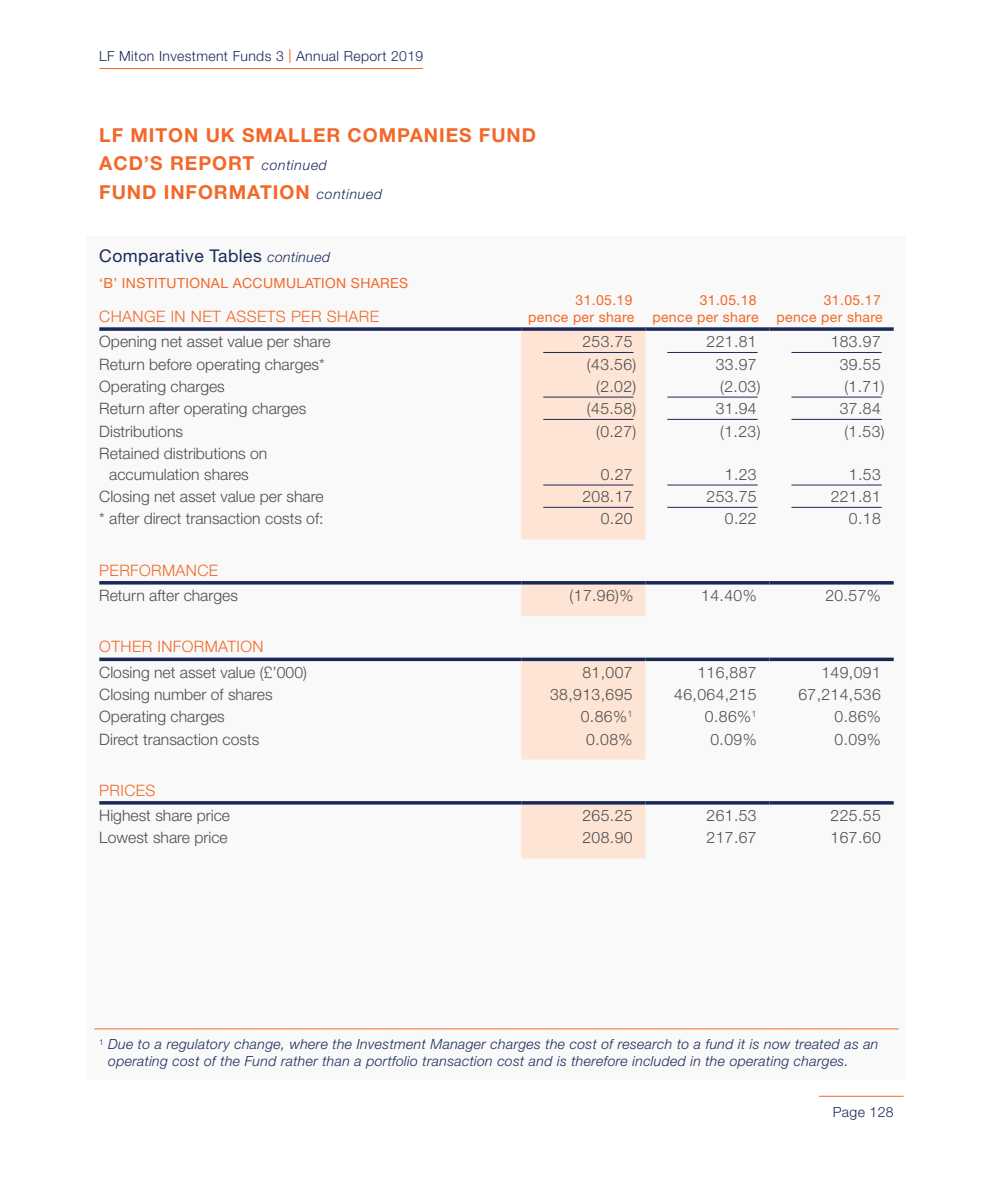
<style>
.page{position:relative;width:993px;height:1191px;background:#fff}
.page>*{position:absolute;margin:0;border:0;box-sizing:border-box;transform-origin:0 0}
.t1{font:700 19.25px/28px "Helvetica Neue";letter-spacing:.05em;color:#f26829}
.t2{font:17.5px "Helvetica Neue";letter-spacing:.025em;color:#1b295a}
.t3{font:300 15.75px/21px "Helvetica Neue";color:#4d4d4f;text-align:center}
.t4{font:300 15.75px "Helvetica Neue";letter-spacing:.025em;color:#f26829}
.t5{font:italic 300 14px/16.8px "Helvetica Neue";letter-spacing:.025em;color:#1b295a}
.t6{font:14px/16.8px "Helvetica Neue";letter-spacing:.025em;color:#f26829;text-align:right}
.t7{font:300 14px "Helvetica Neue";letter-spacing:.025em;color:#1b295a}
.s1{font-weight:400;color:#f26829}
.s2{font-weight:300;font-style:italic;font-size:14px;color:#1b295a}
.s3{font-weight:300;font-style:italic;font-size:14px}
</style>
<div class="page">
<div style="left:87px;top:236px;width:818px;height:843px;background:#f9f9f9"></div>
<hr style="left:99px;top:68px;width:324px;height:1px;background:#f26829">
<hr style="left:818px;top:1095px;width:85px;height:1px;background:#f26829">
<hr style="left:94px;top:1028px;width:804px;height:1px;background:#f26829">
<div style="left:521px;top:331px;width:124px;height:208px;background:#fee4d4"></div>
<svg style="left:99px;top:327px;width:422px;height:4px;background:#36426d"></svg>
<svg style="left:521px;top:327px;width:124px;height:4px"></svg>
<svg style="left:645px;top:327px;width:124px;height:4px"></svg>
<svg style="left:769px;top:327px;width:124px;height:4px"></svg>
<hr style="left:543px;top:352px;width:90px;height:1px;background:#1b295a">
<hr style="left:667px;top:352px;width:90px;height:1px;background:#1b295a">
<hr style="left:791px;top:352px;width:90px;height:1px;background:#1b295a">
<hr style="left:543px;top:397px;width:90px;height:1px;background:#1b295a">
<hr style="left:667px;top:397px;width:90px;height:1px;background:#1b295a">
<hr style="left:791px;top:397px;width:90px;height:1px;background:#1b295a">
<hr style="left:543px;top:419px;width:90px;height:1px;background:#1b295a">
<hr style="left:667px;top:419px;width:90px;height:1px;background:#1b295a">
<hr style="left:791px;top:419px;width:90px;height:1px;background:#1b295a">
<hr style="left:543px;top:485px;width:90px;height:1px;background:#1b295a">
<hr style="left:667px;top:485px;width:90px;height:1px;background:#1b295a">
<hr style="left:791px;top:485px;width:90px;height:1px;background:#1b295a">
<hr style="left:543px;top:507px;width:90px;height:1px;background:#1b295a">
<hr style="left:667px;top:507px;width:90px;height:1px;background:#1b295a">
<hr style="left:791px;top:507px;width:90px;height:1px;background:#1b295a">
<div style="left:521px;top:584px;width:124px;height:32px;background:#fee4d4"></div>
<hr style="left:99px;top:581px;width:422px;height:3px;background:#1b295a">
<hr style="left:521px;top:581px;width:124px;height:3px;background:#1b295a">
<hr style="left:645px;top:581px;width:124px;height:3px;background:#1b295a">
<hr style="left:769px;top:581px;width:124px;height:3px;background:#1b295a">
<div style="left:521px;top:661px;width:124px;height:98px;background:#fee4d4"></div>
<svg style="left:99px;top:657px;width:422px;height:4px;background:#3c4872"></svg>
<svg style="left:521px;top:657px;width:124px;height:4px"></svg>
<svg style="left:645px;top:657px;width:124px;height:4px"></svg>
<svg style="left:769px;top:657px;width:124px;height:4px"></svg>
<div style="left:521px;top:804px;width:124px;height:54px;background:#fee4d4"></div>
<hr style="left:99px;top:801px;width:422px;height:3px;background:#1b295a">
<hr style="left:521px;top:801px;width:124px;height:3px;background:#1b295a">
<hr style="left:645px;top:801px;width:124px;height:3px;background:#1b295a">
<hr style="left:769px;top:801px;width:124px;height:3px;background:#1b295a">
<p class="t7" style="left:99px;top:47px;width:325px">LF Miton Investment Funds 3 <span class="s1">|</span> Annual Report 2019</p>
<p class="t1" style="left:99px;top:121px;width:438px">LF MITON UK SMALLER COMPANIES FUND<br>ACD’S REPORT <span class="s2">continued<br></span>FUND INFORMATION <span class="s2">continued</span></p>
<p class="t2" style="left:99px;top:245px;width:232px">Comparative Tables <span class="s3">continued</span></p>
<p class="t6" style="left:99px;top:275px;width:310px">‘B’ INSTITUTIONAL ACCUMULATION SHARES</p>
<p class="t4" style="left:99px;top:307px;width:281px">CHANGE IN NET ASSETS PER SHARE</p>
<p class="t6" style="left:528px;top:292px;width:108px">31.05.19<br>pence per share</p>
<p class="t6" style="left:652px;top:292px;width:108px">31.05.18<br>pence per share</p>
<p class="t6" style="left:776px;top:292px;width:108px">31.05.17<br>pence per share</p>
<p class="t3" style="left:99px;top:331px;width:233px">Opening net asset value per share</p>
<p class="t3" style="left:582px;top:331px;width:52px">253.75</p>
<p class="t3" style="left:706px;top:331px;width:52px">221.81</p>
<p class="t3" style="left:830px;top:331px;width:52px">183.97</p>
<p class="t3" style="left:99px;top:353px;width:227px">Return before operating charges*</p>
<p class="t3" style="left:586px;top:353px;width:51px">(43.56)</p>
<p class="t3" style="left:715px;top:353px;width:42px">33.97</p>
<p class="t3" style="left:839px;top:353px;width:42px">39.55</p>
<p class="t3" style="left:99px;top:375px;width:127px">Operating charges</p>
<p class="t3" style="left:596px;top:375px;width:42px">(2.02)</p>
<p class="t3" style="left:720px;top:375px;width:42px">(2.03)</p>
<p class="t3" style="left:844px;top:375px;width:42px">(1.71)</p>
<p class="t3" style="left:99px;top:398px;width:208px">Return after operating charges</p>
<p class="t3" style="left:586px;top:398px;width:51px">(45.58)</p>
<p class="t3" style="left:715px;top:398px;width:42px">31.94</p>
<p class="t3" style="left:839px;top:398px;width:42px">37.84</p>
<p class="t3" style="left:99px;top:420px;width:85px">Distributions</p>
<p class="t3" style="left:596px;top:420px;width:42px">(0.27)</p>
<p class="t3" style="left:720px;top:420px;width:42px">(1.23)</p>
<p class="t3" style="left:844px;top:420px;width:42px">(1.53)</p>
<p class="t3" style="left:99px;top:442px;width:170px">Retained distributions on accumulation shares</p>
<p class="t3" style="left:600px;top:463px;width:33px">0.27</p>
<p class="t3" style="left:724px;top:463px;width:33px">1.23</p>
<p class="t3" style="left:848px;top:463px;width:33px">1.53</p>
<p class="t3" style="left:99px;top:486px;width:226px">Closing net asset value per share</p>
<p class="t3" style="left:582px;top:486px;width:52px">208.17</p>
<p class="t3" style="left:706px;top:486px;width:52px">253.75</p>
<p class="t3" style="left:830px;top:486px;width:52px">221.81</p>
<p class="t3" style="left:99px;top:508px;width:226px">* after direct transaction costs of:</p>
<p class="t3" style="left:600px;top:508px;width:33px">0.20</p>
<p class="t3" style="left:724px;top:508px;width:33px">0.22</p>
<p class="t3" style="left:848px;top:508px;width:33px">0.18</p>
<p class="t4" style="left:99px;top:560px;width:120px">PERFORMANCE</p>
<p class="t3" style="left:99px;top:584px;width:140px">Return after charges</p>
<p class="t3" style="left:569px;top:584px;width:65px">(17.96)%</p>
<p class="t3" style="left:701px;top:584px;width:57px">14.40%</p>
<p class="t3" style="left:825px;top:584px;width:57px">20.57%</p>
<p class="t4" style="left:99px;top:637px;width:166px">OTHER INFORMATION</p>
<p class="t3" style="left:99px;top:661px;width:209px">Closing net asset value (£’000)</p>
<p class="t3" style="left:582px;top:661px;width:52px">81,007</p>
<p class="t3" style="left:697px;top:661px;width:61px">116,887</p>
<p class="t3" style="left:821px;top:661px;width:61px">149,091</p>
<p class="t3" style="left:99px;top:683px;width:175px">Closing number of shares</p>
<p class="t3" style="left:550px;top:683px;width:84px">38,913,695</p>
<p class="t3" style="left:674px;top:683px;width:84px">46,064,215</p>
<p class="t3" style="left:798px;top:683px;width:84px">67,214,536</p>
<p class="t3" style="left:99px;top:706px;width:127px">Operating charges</p>
<p class="t3" style="left:580px;top:706px;width:53px">0.86%<sup>1</sup></p>
<p class="t3" style="left:704px;top:706px;width:53px">0.86%<sup>1</sup></p>
<p class="t3" style="left:834px;top:706px;width:48px">0.86%</p>
<p class="t3" style="left:99px;top:728px;width:161px">Direct transaction costs</p>
<p class="t3" style="left:586px;top:728px;width:48px">0.08%</p>
<p class="t3" style="left:710px;top:728px;width:48px">0.09%</p>
<p class="t3" style="left:834px;top:728px;width:48px">0.09%</p>
<p class="t4" style="left:99px;top:780px;width:58px">PRICES</p>
<p class="t3" style="left:99px;top:804px;width:132px">Highest share price</p>
<p class="t3" style="left:582px;top:804px;width:52px">265.25</p>
<p class="t3" style="left:706px;top:804px;width:52px">261.53</p>
<p class="t3" style="left:830px;top:804px;width:52px">225.55</p>
<p class="t3" style="left:99px;top:827px;width:130px">Lowest share price</p>
<p class="t3" style="left:582px;top:827px;width:52px">208.90</p>
<p class="t3" style="left:706px;top:827px;width:52px">217.67</p>
<p class="t3" style="left:830px;top:827px;width:52px">167.60</p>
<p class="t5" style="left:108px;top:1035px;width:771px;text-indent:-9px"><sup>1</sup> Due to a regulatory change, where the Investment Manager charges the cost of research to a fund it is now treated as an operating cost of the Fund rather than a portfolio transaction cost and is therefore included in the operating charges.</p>
<p class="t7" style="left:832px;top:1103px;width:62px">Page 128</p>
</div>
